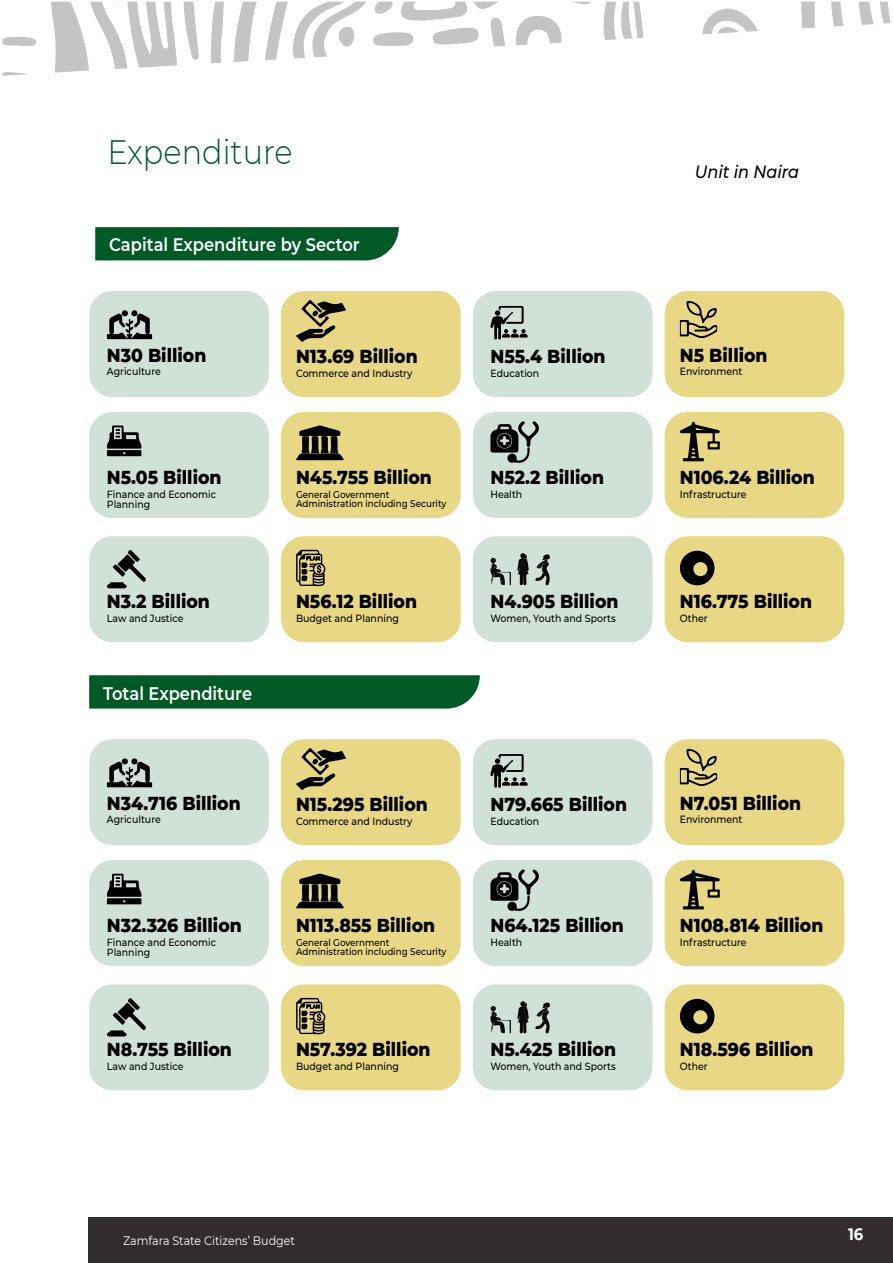
<style>
.page{position:relative;width:893px;height:1263px;background:#fff}
.page>*{position:absolute;margin:0;border:0;box-sizing:border-box;transform-origin:0 0}
.t1{font:300 33.75px "Montserrat";color:#015a26;scale:.9 1}
.t2{font:800 19.2px "Montserrat";color:#000;scale:.9 1}
.t3{font:600 18.15px "Montserrat";color:#fff;scale:.9 1}
.t4{font:italic 500 17.85px "Montserrat";color:#000;scale:.9 1}
.t5{font:700 16.5px "Montserrat";color:#fff;scale:.9 1}
.t6{font:12.3px "Montserrat";color:#fff;scale:.9 1}
.t7{font:500 10.5px/10.4px "Montserrat";color:#000;scale:.9 1}
.t8{font:500 9.75px/9.6px "Montserrat";color:#000;scale:.9 1}
</style>
<div class="page">
<svg style="left:2px;top:37px;width:34px;height:9px"></svg>
<svg style="left:2px;top:72px;width:27px;height:4px"></svg>
<svg style="left:51px;top:2px;width:839px;height:71px"></svg>
<div style="left:89px;top:291px;width:180px;height:106px;background:#d0e2d7;border-radius:23px"></div>
<div style="left:281px;top:291px;width:180px;height:106px;background:#e8d785;border-radius:23px"></div>
<div style="left:88px;top:1218px;width:805px;height:45px;background:#322c2c"></div>
<div style="left:95px;top:227px;width:304px;height:33px;background:#015a26"></div>
<svg style="left:107px;top:310px;width:45px;height:29px"></svg>
<svg style="left:296px;top:300px;width:50px;height:42px"></svg>
<div style="left:473px;top:291px;width:179px;height:106px;background:#d0e2d7;border-radius:23px"></div>
<svg style="left:490px;top:306px;width:38px;height:33px"></svg>
<div style="left:665px;top:291px;width:179px;height:106px;background:#e8d785;border-radius:23px"></div>
<div style="left:89px;top:412px;width:180px;height:106px;background:#d0e2d7;border-radius:23px"></div>
<div style="left:281px;top:412px;width:180px;height:106px;background:#e8d785;border-radius:23px"></div>
<svg style="left:680px;top:301px;width:37px;height:37px"></svg>
<svg style="left:107px;top:425px;width:35px;height:31px"></svg>
<svg style="left:296px;top:425px;width:48px;height:36px"></svg>
<div style="left:473px;top:412px;width:179px;height:106px;background:#d0e2d7;border-radius:23px"></div>
<div style="left:665px;top:412px;width:179px;height:106px;background:#e8d785;border-radius:23px"></div>
<svg style="left:490px;top:421px;width:49px;height:42px"></svg>
<svg style="left:680px;top:421px;width:40px;height:40px"></svg>
<div style="left:89px;top:536px;width:180px;height:106px;background:#d0e2d7;border-radius:23px"></div>
<div style="left:281px;top:536px;width:180px;height:106px;background:#e8d785;border-radius:23px"></div>
<div style="left:473px;top:536px;width:179px;height:106px;background:#d0e2d7;border-radius:23px"></div>
<div style="left:665px;top:536px;width:179px;height:106px;background:#e8d785;border-radius:23px"></div>
<svg style="left:680px;top:551px;width:34px;height:34px"></svg>
<svg style="left:107px;top:549px;width:39px;height:39px"></svg>
<svg style="left:296px;top:550px;width:30px;height:36px"></svg>
<svg style="left:517px;top:553px;width:12px;height:32px"></svg>
<svg style="left:535px;top:554px;width:15px;height:31px"></svg>
<svg style="left:490px;top:558px;width:21px;height:27px"></svg>
<div style="left:89px;top:739px;width:180px;height:106px;background:#d0e2d7;border-radius:23px"></div>
<div style="left:281px;top:739px;width:180px;height:106px;background:#e8d785;border-radius:23px"></div>
<svg style="left:89px;top:675px;width:391px;height:34px;background:#0a602e"></svg>
<svg style="left:107px;top:758px;width:45px;height:29px"></svg>
<svg style="left:296px;top:748px;width:50px;height:42px"></svg>
<div style="left:473px;top:739px;width:179px;height:106px;background:#d0e2d7;border-radius:23px"></div>
<svg style="left:490px;top:754px;width:38px;height:34px"></svg>
<div style="left:665px;top:739px;width:179px;height:106px;background:#e8d785;border-radius:23px"></div>
<div style="left:89px;top:860px;width:180px;height:106px;background:#d0e2d7;border-radius:23px"></div>
<div style="left:281px;top:860px;width:180px;height:106px;background:#e8d785;border-radius:23px"></div>
<svg style="left:680px;top:749px;width:37px;height:37px"></svg>
<svg style="left:107px;top:874px;width:35px;height:30px"></svg>
<svg style="left:296px;top:873px;width:48px;height:36px"></svg>
<div style="left:473px;top:860px;width:179px;height:106px;background:#d0e2d7;border-radius:23px"></div>
<div style="left:665px;top:860px;width:179px;height:106px;background:#e8d785;border-radius:23px"></div>
<svg style="left:490px;top:869px;width:49px;height:42px"></svg>
<svg style="left:680px;top:870px;width:40px;height:39px"></svg>
<div style="left:89px;top:984px;width:180px;height:106px;background:#d0e2d7;border-radius:23px"></div>
<div style="left:281px;top:984px;width:180px;height:106px;background:#e8d785;border-radius:23px"></div>
<div style="left:473px;top:984px;width:179px;height:106px;background:#d0e2d7;border-radius:23px"></div>
<div style="left:665px;top:984px;width:179px;height:106px;background:#e8d785;border-radius:23px"></div>
<svg style="left:680px;top:999px;width:34px;height:34px"></svg>
<svg style="left:107px;top:998px;width:39px;height:38px"></svg>
<svg style="left:296px;top:998px;width:30px;height:36px"></svg>
<svg style="left:517px;top:1001px;width:12px;height:32px"></svg>
<svg style="left:535px;top:1002px;width:15px;height:32px"></svg>
<svg style="left:490px;top:1006px;width:21px;height:28px"></svg>
<h1 class="t1" style="left:107px;top:129px;width:207px">Expenditure</h1>
<p class="t4" style="left:695px;top:159px;width:118px">Unit in Naira</p>
<p class="t3" style="left:109px;top:232px;width:280px">Capital Expenditure by Sector</p>
<p class="t2" style="left:107px;top:341px;width:112px">N30 Billion</p>
<p class="t2" style="left:296px;top:342px;width:137px">N13.69 Billion</p>
<p class="t2" style="left:490px;top:342px;width:129px">N55.4 Billion</p>
<p class="t2" style="left:680px;top:341px;width:99px">N5 Billion</p>
<p class="t7" style="left:107px;top:366px;width:61px">Agriculture</p>
<p class="t7" style="left:296px;top:367px;width:131px">Commerce and Industry</p>
<p class="t7" style="left:490px;top:367px;width:56px">Education</p>
<p class="t7" style="left:680px;top:366px;width:71px">Environment</p>
<p class="t2" style="left:107px;top:463px;width:129px">N5.05 Billion</p>
<p class="t2" style="left:296px;top:463px;width:152px">N45.755 Billion</p>
<p class="t2" style="left:490px;top:463px;width:128px">N52.2 Billion</p>
<p class="t2" style="left:680px;top:463px;width:151px">N106.24 Billion</p>
<p class="t7" style="left:107px;top:488px;width:123px">Finance and Economic<br>Planning</p>
<p class="t8" style="left:296px;top:489px;width:169px">General Government<br>Administration including Security</p>
<p class="t7" style="left:490px;top:488px;width:37px">Health</p>
<p class="t7" style="left:680px;top:488px;width:76px">Infrastructure</p>
<p class="t2" style="left:107px;top:587px;width:116px">N3.2 Billion</p>
<p class="t2" style="left:296px;top:587px;width:136px">N56.12 Billion</p>
<p class="t2" style="left:490px;top:587px;width:144px">N4.905 Billion</p>
<p class="t2" style="left:680px;top:587px;width:148px">N16.775 Billion</p>
<p class="t7" style="left:107px;top:612px;width:87px">Law and Justice</p>
<p class="t7" style="left:296px;top:612px;width:116px">Budget and Planning</p>
<p class="t7" style="left:490px;top:612px;width:141px">Women, Youth and Sports</p>
<p class="t7" style="left:680px;top:612px;width:32px">Other</p>
<p class="t3" style="left:103px;top:680px;width:167px">Total Expenditure</p>
<p class="t2" style="left:107px;top:789px;width:150px">N34.716 Billion</p>
<p class="t2" style="left:296px;top:790px;width:148px">N15.295 Billion</p>
<p class="t2" style="left:490px;top:790px;width:153px">N79.665 Billion</p>
<p class="t2" style="left:680px;top:789px;width:136px">N7.051 Billion</p>
<p class="t7" style="left:107px;top:814px;width:61px">Agriculture</p>
<p class="t7" style="left:296px;top:815px;width:131px">Commerce and Industry</p>
<p class="t7" style="left:490px;top:815px;width:56px">Education</p>
<p class="t7" style="left:680px;top:814px;width:71px">Environment</p>
<p class="t2" style="left:107px;top:911px;width:151px">N32.326 Billion</p>
<p class="t2" style="left:296px;top:911px;width:156px">N113.855 Billion</p>
<p class="t2" style="left:490px;top:911px;width:150px">N64.125 Billion</p>
<p class="t2" style="left:680px;top:911px;width:161px">N108.814 Billion</p>
<p class="t7" style="left:107px;top:936px;width:123px">Finance and Economic<br>Planning</p>
<p class="t8" style="left:296px;top:937px;width:169px">General Government<br>Administration including Security</p>
<p class="t7" style="left:490px;top:936px;width:37px">Health</p>
<p class="t7" style="left:680px;top:936px;width:76px">Infrastructure</p>
<p class="t2" style="left:107px;top:1035px;width:140px">N8.755 Billion</p>
<p class="t2" style="left:296px;top:1035px;width:151px">N57.392 Billion</p>
<p class="t2" style="left:490px;top:1035px;width:141px">N5.425 Billion</p>
<p class="t2" style="left:680px;top:1035px;width:150px">N18.596 Billion</p>
<p class="t7" style="left:107px;top:1060px;width:87px">Law and Justice</p>
<p class="t7" style="left:296px;top:1060px;width:116px">Budget and Planning</p>
<p class="t7" style="left:490px;top:1060px;width:141px">Women, Youth and Sports</p>
<p class="t7" style="left:680px;top:1060px;width:32px">Other</p>
<p class="t6" style="left:123px;top:1232px;width:193px">Zamfara State Citizens’ Budget</p>
<p class="t5" style="left:848px;top:1223px;width:18px">16</p>
</div>
